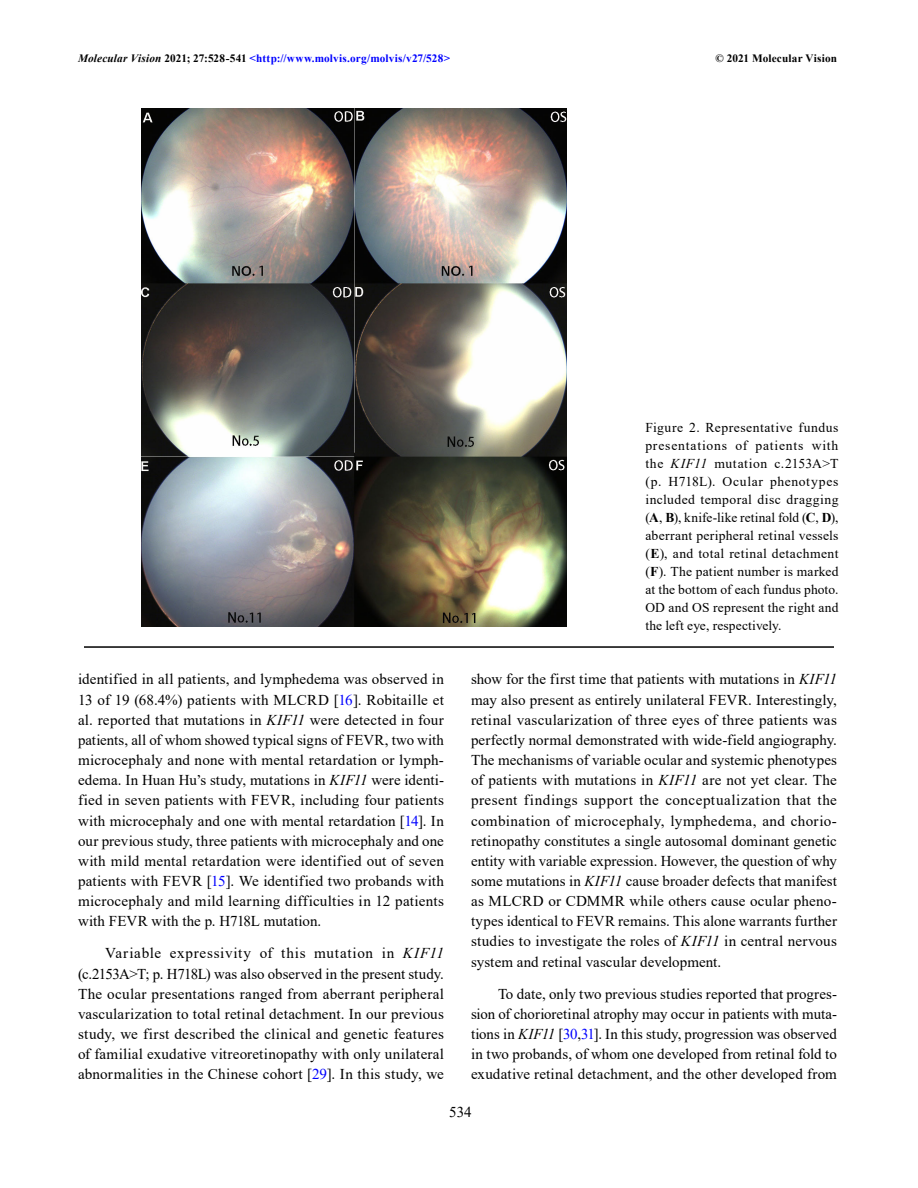
<style>
.page{position:relative;width:918px;height:1188px;background:#fff}
.page>*{position:absolute;margin:0;border:0;box-sizing:border-box;transform-origin:0 0}
.Para_Ind{font:15px/20.1px "Times New Roman";letter-spacing:.01em;color:#000;text-align:justify}
.Folio{font:15px "Times New Roman";color:#000}
.Fig_Caption{font:13.5px/18px "Times New Roman";letter-spacing:.01em;color:#000;text-align:justify}
.Header_Align_Left{font:700 11.25px "Times New Roman";letter-spacing:.015em;color:#00f}
.Header_Align_Right{font:700 11.25px "Times New Roman";letter-spacing:.015em;color:#000}
.s1{font-style:italic;color:#000}
.s2{color:#000}
.s3{color:#00f}
.s4{font-style:italic}
.s5{font-weight:700}
</style>
<div class="page">
<img style="left:141px;top:108px;width:426px;height:519px">
<hr style="left:84px;top:646px;width:750px;height:2px;background:#000">
<p class="Header_Align_Left" style="left:78px;top:50px;width:374px"><span class="s1">Molecular Vision</span> <span class="s2">2021; 27:528-541</span> &lt;http://www.molvis.org/molvis/v27/528&gt;</p>
<p class="Header_Align_Right" style="left:715px;top:50px;width:123px">© 2021 Molecular Vision</p>
<p class="Para_Ind" style="left:78px;top:669px;width:368px">identified in all patients, and lymphedema was observed in 13 of 19 (68.4%) patients with MLCRD [<span class="s3">16</span>]. Robitaille et al. reported that mutations in <span class="s4">KIF11</span> were detected in four patients, all of whom showed typical signs of FEVR, two with microcephaly and none with mental retardation or lymph&shy;edema. In Huan Hu’s study, mutations in <span class="s4">KIF11</span> were identi&shy;fied in seven patients with FEVR, including four patients with microcephaly and one with mental retardation [<span class="s3">14</span>]. In our previous study, three patients with microcephaly and one with mild mental retardation were identified out of seven patients with FEVR [<span class="s3">15</span>]. We identified two probands with microcephaly and mild learning difficulties in 12 patients with FEVR with the p. H718L mutation.</p>
<p class="Para_Ind" style="left:78px;top:943px;width:368px;text-indent:27px">Variable expressivity of this mutation in <span class="s4">KIF11 </span>(c.2153A&gt;T; p. H718L) was also observed in the present study.<br>The ocular presentations ranged from aberrant peripheral vascularization to total retinal detachment. In our previous study, we first described the clinical and genetic features of familial exudative vitreoretinopathy with only unilateral abnormalities in the Chinese cohort [<span class="s3">29</span>]. In this study, we</p>
<p class="Fig_Caption" style="left:645px;top:418px;width:195px">Figure 2. Representative fundus presentations of patients with the <span class="s4">KIF11</span> mutation c.2153A&gt;T (p. H718L). Ocular phenotypes included temporal disc dragging (<span class="s5">A</span>, <span class="s5">B</span>), knife-like retinal fold (<span class="s5">C</span>, <span class="s5">D</span>), aberrant peripheral retinal vessels (<span class="s5">E</span>), and total retinal detachment (<span class="s5">F</span>). The patient number is marked at the bottom of each fundus photo.<br>OD and OS represent the right and the left eye, respectively.</p>
<p class="Para_Ind" style="left:471px;top:669px;width:368px">show for the first time that patients with mutations in <span class="s4">KIF11 </span>may also present as entirely unilateral FEVR. Interestingly, retinal vascularization of three eyes of three patients was perfectly normal demonstrated with wide-field angiography.<br>The mechanisms of variable ocular and systemic phenotypes of patients with mutations in <span class="s4">KIF11</span> are not yet clear. The present findings support the conceptualization that the combination of microcephaly, lymphedema, and chorio&shy;retinopathy constitutes a single autosomal dominant genetic entity with variable expression. However, the question of why some mutations in <span class="s4">KIF11</span> cause broader defects that manifest as MLCRD or CDMMR while others cause ocular pheno&shy;types identical to FEVR remains. This alone warrants further studies to investigate the roles of <span class="s4">KIF11</span> in central nervous system and retinal vascular development.</p>
<p class="Para_Ind" style="left:471px;top:983px;width:368px;text-indent:27px">To date, only two previous studies reported that progres&shy;sion of chorioretinal atrophy may occur in patients with muta&shy;tions in <span class="s4">KIF11</span> [<span class="s3">30</span>,<span class="s3">31</span>]. In this study, progression was observed in two probands, of whom one developed from retinal fold to exudative retinal detachment, and the other developed from</p>
<p class="Folio" style="left:449px;top:1102px;width:24px">534</p>
</div>
